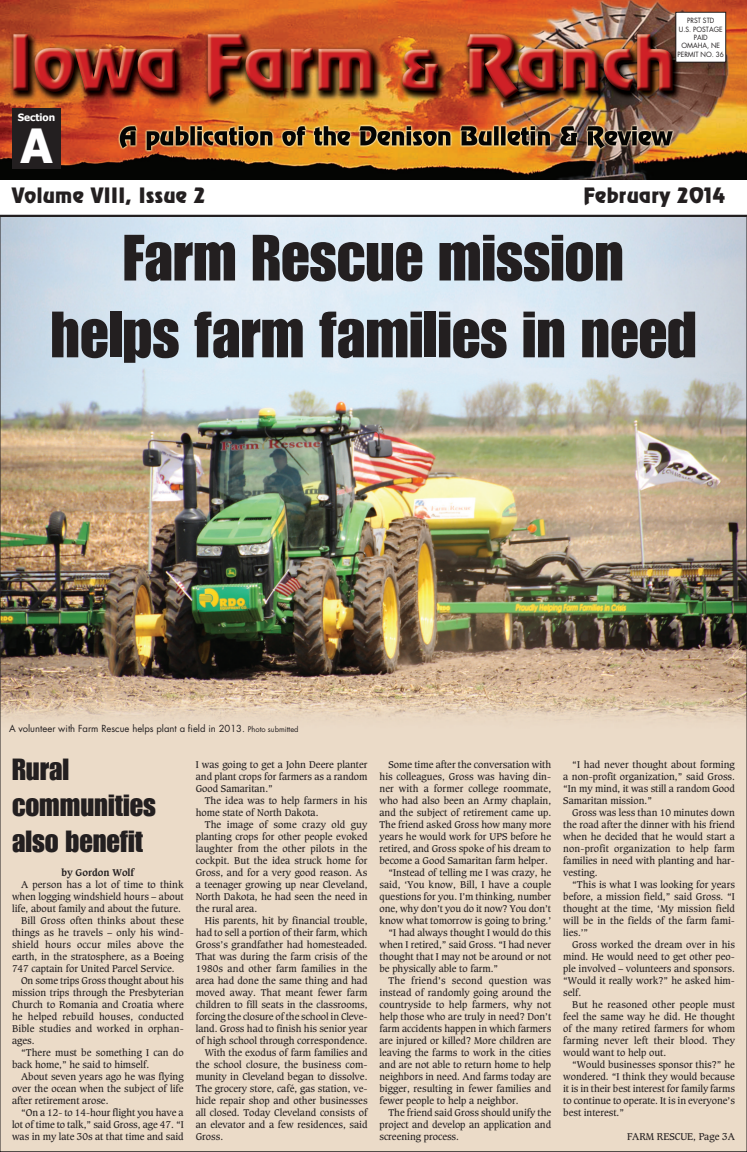
<style>
.page{position:relative;width:747px;height:1152px;background:#fff}
.page>*{position:absolute;margin:0;border:0;box-sizing:border-box;transform-origin:0 0}
.t1{font:64px/76.8px "Impact";color:#231f20;text-align:center}
.t2{font:700 47px "Tahoma";color:#fff}
.t3{font:30px/36px "Impact";color:#231f20}
.t4{font:19px "Revue";letter-spacing:.025em;color:#231f20}
.t5{font:700 10.1px "Tahoma";color:#fff}
.t6{font:9.5px/12px "Caxton";color:#231f20;text-align:justify}
.t7{font:9.5px "Futura";color:#231f20}
.t8{font:9.5px "Caxton";letter-spacing:.02em;color:#231f20}
.t9{font:700 9.5px "Caxton";color:#231f20}
.t10{font:7px/8.4px "Futura";color:#231f20;text-align:center;scale:.95 1}
.s1{font-size:7.5px}
</style>
<div class="page">
<img style="left:2px;top:217px;width:743px;height:933px">
<img style="left:0;top:0;width:747px;height:180px">
<hr style="left:0;top:215px;width:747px;height:2px;background:#231f20">
<div style="left:676px;top:12px;width:50px;height:50px;background:#fff"></div>
<div style="left:676px;top:12px;width:50px;height:50px;border:1px solid #231f20"></div>
<div style="left:12px;top:108px;width:49px;height:60px;background:#231f20"></div>
<p class="t5" style="left:18px;top:110px;width:39px">Section</p>
<h2 class="t2" style="left:20px;top:113px;width:34px">A</h2>
<p class="t10" style="left:677px;top:16px;width:51px">PRST STD<br>U.S. POSTAGE<br>PAID<br>OMAHA, NE<br>PERMIT NO. 36</p>
<h3 class="t4" style="left:12px;top:183px;width:195px">Volume VIII, Issue 2</h3>
<h3 class="t4" style="left:583px;top:183px;width:143px">February 2014</h3>
<h1 class="t1" style="left:50px;top:219px;width:648px">Farm Rescue mission<br>helps farm families in need</h1>
<p class="t7" style="left:9px;top:722px;width:291px">A volunteer with Farm Rescue helps plant a field in 2013. <span class="s1">Photo submitted</span></p>
<h3 class="t3" style="left:12px;top:751px;width:145px">Rural communities also benefit</h3>
<p class="t9" style="left:61px;top:867px;width:74px">by Gordon Wolf</p>
<p class="t6" style="left:21px;top:879px;width:164px">A person has a lot of time to think</p>
<p class="t6" style="left:12px;top:891px;width:173px">when logging windshield hours – about</p>
<p class="t6" style="left:12px;top:903px;width:170px">life, about family and about the future.</p>
<p class="t6" style="left:21px;top:915px;width:164px">Bill Gross often thinks about these</p>
<p class="t6" style="left:12px;top:927px;width:173px">things as he travels – only his wind-</p>
<p class="t8" style="left:12px;top:939px;width:173px">shield hours occur miles above the</p>
<p class="t6" style="left:12px;top:951px;width:173px">earth, in the stratosphere, as a Boeing</p>
<p class="t6" style="left:12px;top:963px;width:164px">747 captain for United Parcel Service.</p>
<p class="t6" style="left:21px;top:975px;width:164px">On some trips Gross thought about his</p>
<p class="t6" style="left:12px;top:987px;width:173px">mission trips through the Presbyterian</p>
<p class="t6" style="left:12px;top:999px;width:173px">Church to Romania and Croatia where</p>
<p class="t6" style="left:12px;top:1011px;width:173px">he helped rebuild houses, conducted</p>
<p class="t6" style="left:12px;top:1023px;width:173px">Bible studies and worked in orphan-</p>
<p class="t6" style="left:12px;top:1035px;width:24px">ages.</p>
<p class="t6" style="left:21px;top:1047px;width:164px">“There must be something I can do</p>
<p class="t6" style="left:12px;top:1059px;width:139px">back home,” he said to himself.</p>
<p class="t6" style="left:21px;top:1071px;width:164px">About seven years ago he was flying</p>
<p class="t6" style="left:12px;top:1083px;width:173px">over the ocean when the subject of life</p>
<p class="t6" style="left:12px;top:1095px;width:98px">after retirement arose.</p>
<p class="t6" style="left:21px;top:1107px;width:164px">“On a 12- to 14-hour flight you have a</p>
<p class="t6" style="left:12px;top:1119px;width:173px">lot of time to talk,” said Gross, age 47. “I</p>
<p class="t6" style="left:12px;top:1131px;width:173px">was in my late 30s at that time and said</p>
<p class="t6" style="left:196px;top:759px;width:173px">I was going to get a John Deere planter and plant crops for farmers as a random Good Samaritan.”</p>
<p class="t6" style="left:196px;top:795px;width:173px;text-indent:9px">The idea was to help farmers in his home state of North Dakota.</p>
<p class="t6" style="left:196px;top:819px;width:173px;text-indent:9px">The image of some crazy old guy planting crops for other people evoked laughter from the other pilots in the cockpit. But the idea struck home for Gross, and for a very good reason. As a teenager growing up near Cleveland, North Dakota, he had seen the need in the rural area.</p>
<p class="t6" style="left:205px;top:915px;width:164px">His parents, hit by financial trouble,</p>
<p class="t6" style="left:196px;top:927px;width:173px">had to sell a portion of their farm, which</p>
<p class="t6" style="left:196px;top:939px;width:173px">Gross’s grandfather had homesteaded.</p>
<p class="t6" style="left:196px;top:951px;width:173px">That was during the farm crisis of the</p>
<p class="t6" style="left:196px;top:963px;width:173px">1980s and other farm families in the</p>
<p class="t6" style="left:196px;top:975px;width:173px">area had done the same thing and had</p>
<p class="t6" style="left:196px;top:987px;width:173px">moved away. That meant fewer farm</p>
<p class="t6" style="left:196px;top:999px;width:173px">children to fill seats in the classrooms,</p>
<p class="t6" style="left:196px;top:1011px;width:173px">forcing the closure of the school in Cleve-</p>
<p class="t6" style="left:196px;top:1023px;width:173px">land. Gross had to finish his senior year</p>
<p class="t6" style="left:196px;top:1035px;width:173px">of high school through correspondence.</p>
<p class="t6" style="left:205px;top:1047px;width:164px">With the exodus of farm families and</p>
<p class="t6" style="left:196px;top:1059px;width:173px">the school closure, the business com-</p>
<p class="t6" style="left:196px;top:1071px;width:173px">munity in Cleveland began to dissolve.</p>
<p class="t6" style="left:196px;top:1083px;width:173px">The grocery store, café, gas station, ve-</p>
<p class="t6" style="left:196px;top:1095px;width:173px">hicle repair shop and other businesses</p>
<p class="t6" style="left:196px;top:1107px;width:173px">all closed. Today Cleveland consists of</p>
<p class="t6" style="left:196px;top:1119px;width:173px">an elevator and a few residences, said</p>
<p class="t6" style="left:196px;top:1131px;width:29px">Gross.</p>
<p class="t6" style="left:389px;top:759px;width:164px">Some time after the conversation with</p>
<p class="t6" style="left:380px;top:771px;width:173px">his colleagues, Gross was having din-</p>
<p class="t6" style="left:380px;top:783px;width:173px">ner with a former college roommate,</p>
<p class="t6" style="left:380px;top:795px;width:173px">who had also been an Army chaplain,</p>
<p class="t6" style="left:380px;top:807px;width:173px">and the subject of retirement came up.</p>
<p class="t6" style="left:380px;top:819px;width:173px">The friend asked Gross how many more</p>
<p class="t6" style="left:380px;top:831px;width:173px">years he would work for UPS before he</p>
<p class="t6" style="left:380px;top:843px;width:173px">retired, and Gross spoke of his dream to</p>
<p class="t6" style="left:380px;top:855px;width:170px">become a Good Samaritan farm helper.</p>
<p class="t6" style="left:389px;top:867px;width:164px">“Instead of telling me I was crazy, he</p>
<p class="t6" style="left:380px;top:879px;width:173px">said, ‘You know, Bill, I have a couple</p>
<p class="t6" style="left:380px;top:891px;width:173px">questions for you. I’m thinking, number</p>
<p class="t6" style="left:380px;top:903px;width:173px">one, why don’t you do it now? You don’t</p>
<p class="t6" style="left:380px;top:915px;width:173px">know what tomorrow is going to bring.’</p>
<p class="t6" style="left:389px;top:927px;width:164px">“I had always thought I would do this</p>
<p class="t6" style="left:380px;top:939px;width:173px">when I retired,” said Gross. “I had never</p>
<p class="t6" style="left:380px;top:951px;width:173px">thought that I may not be around or not</p>
<p class="t6" style="left:380px;top:963px;width:120px">be physically able to farm.”</p>
<p class="t8" style="left:389px;top:975px;width:164px">The friend’s second question was</p>
<p class="t6" style="left:380px;top:987px;width:173px">instead of randomly going around the</p>
<p class="t6" style="left:380px;top:999px;width:173px">countryside to help farmers, why not</p>
<p class="t6" style="left:380px;top:1011px;width:173px">help those who are truly in need? Don’t</p>
<p class="t6" style="left:380px;top:1023px;width:173px">farm accidents happen in which farmers</p>
<p class="t6" style="left:380px;top:1035px;width:173px">are injured or killed? More children are</p>
<p class="t6" style="left:380px;top:1047px;width:173px">leaving the farms to work in the cities</p>
<p class="t6" style="left:380px;top:1059px;width:173px">and are not able to return home to help</p>
<p class="t6" style="left:380px;top:1071px;width:173px">neighbors in need. And farms today are</p>
<p class="t6" style="left:380px;top:1083px;width:173px">bigger, resulting in fewer families and</p>
<p class="t6" style="left:380px;top:1095px;width:141px">fewer people to help a neighbor.</p>
<p class="t6" style="left:389px;top:1107px;width:164px">The friend said Gross should unify the</p>
<p class="t6" style="left:380px;top:1119px;width:173px">project and develop an application and</p>
<p class="t6" style="left:380px;top:1131px;width:81px">screening process.</p>
<p class="t6" style="left:563px;top:759px;width:173px;text-indent:9px">“I had never thought about forming a non-profit organization,” said Gross. “In my mind, it was still a random Good Samaritan mission.”</p>
<p class="t6" style="left:563px;top:807px;width:173px;text-indent:9px">Gross was less than 10 minutes down the road after the dinner with his friend when he decided that he would start a non-profit organization to help farm families in need with planting and har&shy;vesting.</p>
<p class="t6" style="left:563px;top:879px;width:173px;text-indent:9px">“This is what I was looking for years before, a mission field,” said Gross. “I thought at the time, ‘My mission field will be in the fields of the farm fami&shy;lies.’”</p>
<p class="t6" style="left:563px;top:939px;width:173px;text-indent:9px">Gross worked the dream over in his mind. He would need to get other peo&shy;ple involved – volunteers and sponsors. “Would it really work?” he asked him&shy;self.</p>
<p class="t6" style="left:563px;top:999px;width:173px;text-indent:9px">But he reasoned other people must feel the same way he did. He thought of the many retired farmers for whom farming never left their blood. They would want to help out.</p>
<p class="t6" style="left:563px;top:1059px;width:173px;text-indent:9px">“Would businesses sponsor this?” he wondered. “I think they would because it is in their best interest for family farms to continue to operate. It is in everyone’s best interest.”</p>
<p class="t6" style="left:627px;top:1131px;width:109px">FARM RESCUE, Page 3A</p>
</div>
